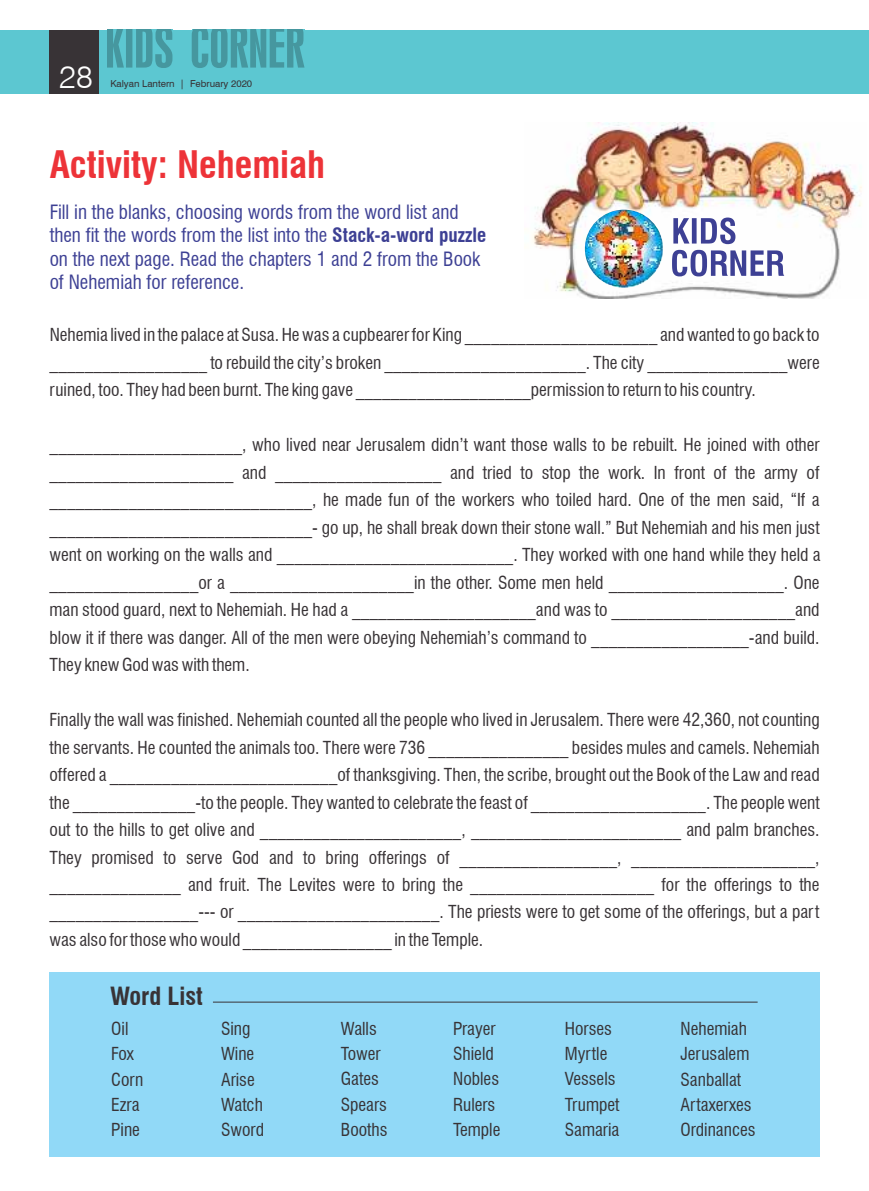
<style>
.page{position:relative;width:869px;height:1191px;background:#fff}
.page>*{position:absolute;margin:0;border:0;box-sizing:border-box;transform-origin:0 0}
.t1{font:52.5px "Swiss 924 BT";color:#46979f}
.t2{font:700 36.93px "Swis 721 Cn BT";color:#ed3338}
.t3{font:300 31.5px "Swiss 721 BT";color:#fff}
.t4{font:700 24.5px "Swis 721 Cn BT";color:#383336}
.t5{font:19.25px/23.1px "Swis 721 Cn BT";color:#3d4094}
.t6{font:17.5px/25.2px "Swis 721 Cn BT";color:#383336}
.t7{font:9.62px "Swis 721 BT";color:#383336}
.s1{font-weight:700}
</style>
<div class="page">
<hr style="left:868px;top:0;width:1px;height:1191px;background:#d1e38c">
<hr style="left:868px;top:30px;width:1px;height:63px;background:#abc2b3">
<div style="left:50px;top:972px;width:769px;height:184px;background:#91d9f7"></div>
<img style="left:532px;top:122px;width:330px;height:177px">
<img style="left:584px;top:210px;width:78px;height:78px;border-radius:39px">
<svg style="left:673px;top:217px;width:62px;height:27px"></svg>
<svg style="left:671px;top:250px;width:113px;height:26px"></svg>
<div style="left:0;top:30px;width:868px;height:63px;background:#5cc7d1"></div>
<svg style="left:107px;top:30px;width:65px;height:38px;fill:#46979f"></svg>
<div style="left:50px;top:30px;width:49px;height:63px;background:#383336"></div>
<hr style="left:213px;top:1001px;width:544px;height:1px;background:#383336">
<h3 class="t3" style="left:59px;top:58px;width:35px">28</h3>
<h1 class="t1" style="left:190px;top:16px;width:116px">CORNER</h1>
<p class="t7" style="left:110px;top:78px;width:143px">Kalyan Lantern | February 2020</p>
<h2 class="t2" style="left:50px;top:143px;width:277px">Activity: Nehemiah</h2>
<p class="t5" style="left:50px;top:201px;width:438px">Fill in the blanks, choosing words from the word list and then fit the words from the list into the <span class="s1">Stack-a-word puzzle </span>on the next page. Read the chapters 1 and 2 from the Book of Nehemiah for reference.</p>
<p class="t6" style="left:50px;top:321px;width:771px;line-height:27.5px;text-align:justify">Nehemia lived in the palace at Susa. He was a cupbearer for King ______________________ and wanted to go back to __________________ to rebuild the city’s broken _______________________. The city ________________were ruined, too. They had been burnt. The king gave ____________________permission to return to his country.</p>
<p class="t6" style="left:49px;top:431px;width:772px;line-height:27.5px;text-align:justify">______________________, who lived near Jerusalem didn’t want those walls to be rebuilt. He joined with other _____________________ and ___________________ and tried to stop the work. In front of the army of ______________________________, he made fun of the workers who toiled hard. One of the men said, “If a ______________________________- go up, he shall break down their stone wall.” But Nehemiah and his men just went on working on the walls and ___________________________. They worked with one hand while they held a _________________or a _____________________in the other. Some men held ____________________. One man stood guard, next to Nehemiah. He had a _____________________and was to _____________________and blow it if there was danger. All of the men were obeying Nehemiah’s command to __________________-and build.<br>They knew God was with them.</p>
<p class="t6" style="left:49px;top:706px;width:771px;line-height:27.5px;text-align:justify">Finally the wall was finished. Nehemiah counted all the people who lived in Jerusalem. There were 42,360, not counting the servants. He counted the animals too. There were 736 ________________ besides mules and camels. Nehemiah offered a __________________________of thanksgiving. Then, the scribe, brought out the Book of the Law and read the ______________-to the people. They wanted to celebrate the feast of ____________________. The people went out to the hills to get olive and _______________________, ________________________ and palm branches.<br>They promised to serve God and to bring offerings of __________________, _____________________, _______________ and fruit. The Levites were to bring the _____________________ for the offerings to the _________________--- or _______________________. The priests were to get some of the offerings, but a part was also for those who would _________________ in the Temple.</p>
<h3 class="t4" style="left:110px;top:981px;width:94px">Word List</h3>
<p class="t6" style="left:111px;top:1016px;width:33px">Oil<br>Fox<br>Corn<br>Ezra<br>Pine</p>
<p class="t6" style="left:221px;top:1016px;width:44px">Sing<br>Wine<br>Arise<br>Watch<br>Sword</p>
<p class="t6" style="left:341px;top:1016px;width:48px">Walls<br>Tower<br>Gates<br>Spears<br>Booths</p>
<p class="t6" style="left:453px;top:1016px;width:49px">Prayer<br>Shield<br>Nobles<br>Rulers<br>Temple</p>
<p class="t6" style="left:564px;top:1016px;width:56px">Horses<br>Myrtle<br>Vessels<br>Trumpet<br>Samaria</p>
<p class="t6" style="left:680px;top:1016px;width:76px">Nehemiah<br>Jerusalem<br>Sanballat<br>Artaxerxes<br>Ordinances</p>
</div>
